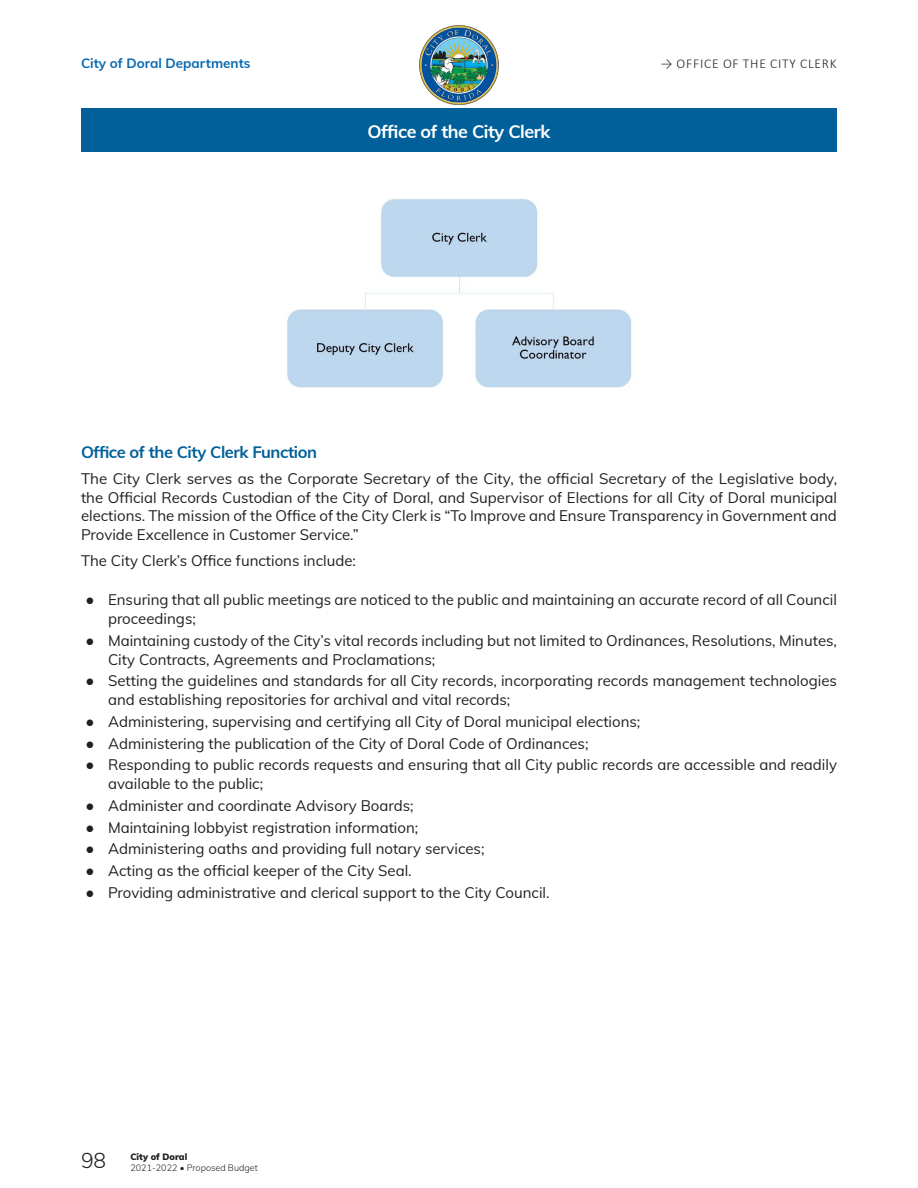
<style>
.page{position:relative;width:918px;height:1188px;background:#fff}
.page>*{position:absolute;margin:0;border:0;box-sizing:border-box;transform-origin:0 0}
.t1{font:300 21px "Muli";color:#231f20}
.t2{font:700 18px "Muli";letter-spacing:-.025em;color:#fff}
.t3{font:700 16.5px "Muli";letter-spacing:-.025em;color:#016099}
.t4{font:15px/18.8px "Muli";color:#231f20}
.t5{font:700 13.5px "Muli";color:#0869b1}
.t6{font:300 13.5px "Calibri";letter-spacing:.06em;color:#231f20}
.t7{font:300 9px "Muli";color:#231f20}
.t8{font:900 9px "Muli";color:#231f20}
.s1{font-family:"Times New Roman"}
</style>
<div class="page">
<img style="left:419px;top:25px;width:80px;height:80px">
<div style="left:81px;top:108px;width:756px;height:44px;background:#016099"></div>
<img style="left:287px;top:199px;width:345px;height:189px">
<p class="t5" style="left:81px;top:53px;width:171px">City of Doral Departments</p>
<p class="t6" style="left:660px;top:55px;width:178px">→ OFFICE OF TH E CITY CLERK</p>
<p class="t2" style="left:368px;top:119px;width:184px">Office of the City Clerk</p>
<p class="t3" style="left:81px;top:440px;width:238px">Office of the City Clerk Function</p>
<p class="t4" style="left:81px;top:468px;width:758px;text-align:justify">The City Clerk serves as the Corporate Secretary of the City, the official Secretary of the Legislative body, the Official Records Custodian of the City of Doral, and Supervisor of Elections for all City of Doral municipal elections. The mission of the Office of the City Clerk is “To Improve and Ensure Transparency in Government and Provide Excellence in Customer Service.”</p>
<p class="t4" style="left:81px;top:551px;width:277px">The City Clerk’s Office functions include:</p>
<p class="t4" style="left:108px;top:590px;width:730px;text-indent:-22px"><span class="s1">●</span> Ensuring that all public meetings are noticed to the public and maintaining an accurate record of all Council proceedings;</p>
<p class="t4" style="left:108px;top:630px;width:730px;text-indent:-22px"><span class="s1">●</span> Maintaining custody of the City’s vital records including but not limited to Ordinances, Resolutions, Minutes,<br>City Contracts, Agreements and Proclamations;</p>
<p class="t4" style="left:108px;top:671px;width:731px;text-indent:-22px"><span class="s1">●</span> Setting the guidelines and standards for all City records, incorporating records management technologies and establishing repositories for archival and vital records;</p>
<p class="t4" style="left:86px;top:711px;width:556px"><span class="s1">●</span> Administering, supervising and certifying all City of Doral municipal elections;</p>
<p class="t4" style="left:86px;top:733px;width:505px"><span class="s1">●</span> Administering the publication of the City of Doral Code of Ordinances;</p>
<p class="t4" style="left:108px;top:755px;width:731px;text-indent:-22px"><span class="s1">●</span> Responding to public records requests and ensuring that all City public records are accessible and readily available to the public;</p>
<p class="t4" style="left:86px;top:795px;width:330px"><span class="s1">●</span> Administer and coordinate Advisory Boards;</p>
<p class="t4" style="left:86px;top:817px;width:334px"><span class="s1">●</span> Maintaining lobbyist registration information;</p>
<p class="t4" style="left:86px;top:839px;width:401px"><span class="s1">●</span> Administering oaths and providing full notary services;</p>
<p class="t4" style="left:86px;top:861px;width:328px"><span class="s1">●</span> Acting as the official keeper of the City Seal.</p>
<p class="t4" style="left:86px;top:882px;width:466px"><span class="s1">●</span> Providing administrative and clerical support to the City Council.</p>
<h1 class="t1" style="left:81px;top:1145px;width:27px">98</h1>
<p class="t8" style="left:130px;top:1150px;width:58px">City of Doral</p>
<p class="t7" style="left:130px;top:1161px;width:129px">2021-2022 • Proposed Budget</p>
</div>
